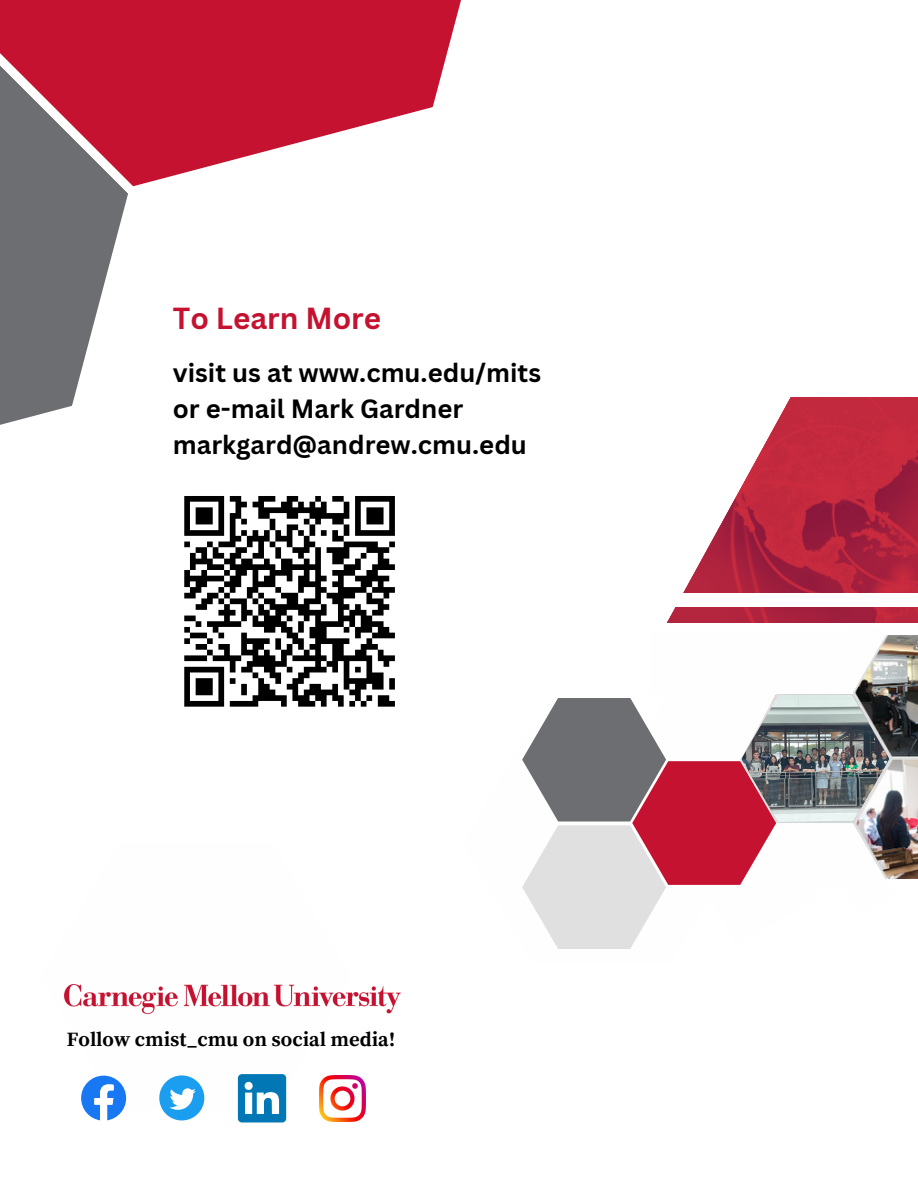
<style>
.page{position:relative;width:918px;height:1188px;background:#fff}
.page>*{position:absolute;margin:0;border:0;box-sizing:border-box;transform-origin:0 0}
.t1{font:700 29.7px "Canva Sans";color:#c41230}
.t2{font:700 25.65px "Canva Sans";color:#000}
.t3{font:700 20.25px "Source Serif Pro";color:#000}
</style>
<div class="page">
<img style="left:895px;top:635px;width:23px;height:243px">
<img style="left:838px;top:398px;width:80px;height:225px">
<div style="left:653px;top:593px;width:265px;height:13px;background:#fff"></div>
<svg style="left:670px;top:397px;width:168px;height:220px"></svg>
<svg style="left:522px;top:617px;width:373px;height:332px"></svg>
<svg style="left:0;top:0;width:461px;height:186px;fill:#c41230"></svg>
<svg style="left:0;top:37px;width:128px;height:388px;fill:#6d6e71"></svg>
<svg style="left:81px;top:1076px;width:45px;height:45px"></svg>
<img style="left:319px;top:1075px;width:46px;height:46px">
<svg style="left:159px;top:1075px;width:45px;height:45px"></svg>
<svg style="left:238px;top:1074px;width:48px;height:48px"></svg>
<img style="left:65px;top:984px;width:336px;height:30px">
<img style="left:741px;top:695px;width:148px;height:128px">
<svg style="left:184px;top:496px;width:211px;height:211px"></svg>
<p class="t1" style="left:173px;top:297px;width:210px">To Learn More</p>
<p class="t2" style="left:173px;top:355px;width:370px">visit us at www.cmu.edu/mits</p>
<p class="t2" style="left:173px;top:391px;width:292px">or e-mail Mark Gardner</p>
<p class="t2" style="left:173px;top:427px;width:356px">markgard@andrew.cmu.edu</p>
<p class="t3" style="left:67px;top:1027px;width:330px">Follow cmist_cmu on social media!</p>
</div>
